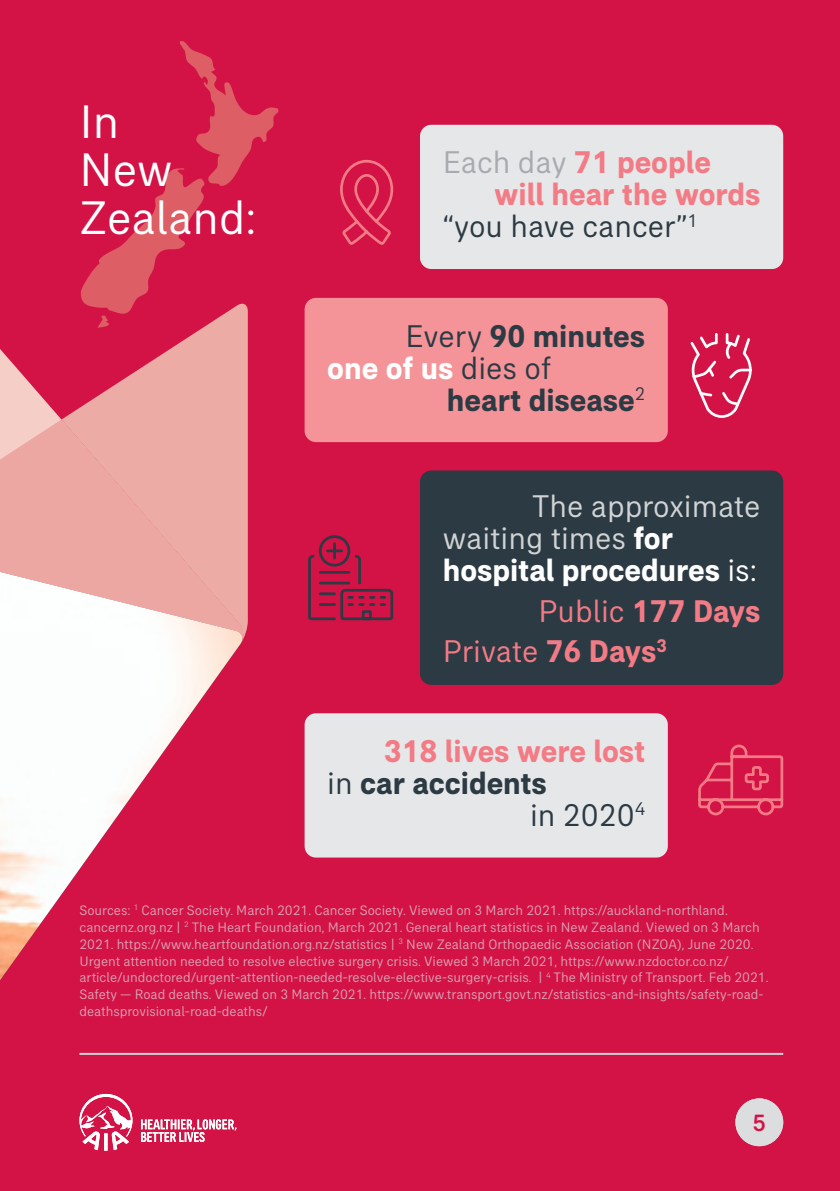
<style>
.page{position:relative;width:840px;height:1191px;background:#fff}
.page>*{position:absolute;margin:0;border:0;box-sizing:border-box;transform-origin:0 0}
.H2_0{font:48px/48px "AIA Everest";color:#fff}
.Infographic1{font:700 32px/32px "AIA Everest";color:#fff}
.Infographic1-2{font:700 32px "AIA Everest";color:#f37b85}
.Infographic1-3{font:700 32px "AIA Everest";color:#2c3a44}
.Infographic1-4{font:32px "AIA Everest";color:#2c3a44}
.Infographic1-5{font:32px "AIA Everest";color:#d1d3d4}
.Infographic3{font:32px "AIA Everest";color:#f37b85}
.Infographic3-2{font:700 32px "AIA Everest";color:#f37b85}
.t1{font:500 24px "AIA Everest";color:#d31245}
.P8_-_Disclaimer_Aste{font:14px/16.8px "AIA Everest";color:#daa0b3}
.s1{font-weight:400;color:#a9aab0}
.s2{font-weight:400}
.s3{font-weight:400;color:#2c3a44}
.s4{font-weight:400;color:#d1d3d4}
.s5{font-weight:700}
</style>
<div class="page">
<div style="left:0;top:0;width:839px;height:1191px;background:#d31245"></div>
<svg style="left:92px;top:41px;width:187px;height:230px"></svg>
<svg style="left:698px;top:744px;width:86px;height:72px"></svg>
<div style="left:304px;top:713px;width:363px;height:144px;background:#e6e7e8;border-radius:11px"></div>
<svg style="left:690px;top:333px;width:62px;height:85px"></svg>
<div style="left:304px;top:298px;width:363px;height:144px;background:#f59498;border-radius:11px"></div>
<svg style="left:340px;top:159px;width:54px;height:86px"></svg>
<div style="left:420px;top:125px;width:362px;height:144px;background:#e6e7e8;border-radius:11px"></div>
<div style="left:420px;top:470px;width:362px;height:215px;background:#2c3a44;border-radius:11px"></div>
<svg style="left:308px;top:535px;width:86px;height:86px"></svg>
<hr style="left:79px;top:1052px;width:703px;height:2px;background:#d1d3d4">
<img style="left:0;top:643px;width:241px;height:337px">
<svg style="left:0;top:271px;width:244px;height:148px"></svg>
<svg style="left:61px;top:304px;width:187px;height:340px;fill:#edaba6"></svg>
<svg style="left:0;top:419px;width:244px;height:224px;background:#efb8b4"></svg>
<div style="left:735px;top:1098px;width:47px;height:48px;background:#dcddde;border-radius:50%"></div>
<svg style="left:79px;top:1094px;width:157px;height:56px"></svg>
<p class="H2_0" style="left:79px;top:97px;width:178px">In<br>New<br>Zealand:</p>
<p class="Infographic1-2" style="left:442px;top:144px;width:269px"><span class="s1">Each day</span> 71 people</p>
<p class="Infographic1-2" style="left:494px;top:176px;width:268px">will hear the words</p>
<p class="Infographic1-4" style="left:442px;top:208px;width:256px">“you have cancer”<sup>1</sup></p>
<p class="Infographic1-3" style="left:405px;top:317px;width:241px"><span class="s2">Every</span> 90 minutes</p>
<p class="Infographic1" style="left:327px;top:351px;width:225px">one of us <span class="s3">dies of</span></p>
<p class="Infographic1-3" style="left:446px;top:381px;width:199px">heart disease<sup>2</sup></p>
<p class="Infographic1-5" style="left:532px;top:488px;width:230px">The approximate</p>
<p class="Infographic1" style="left:442px;top:522px;width:316px"><span class="s4">waiting times</span> for hospital procedures <span class="s2">is:</span></p>
<p class="Infographic3-2" style="left:538px;top:592px;width:223px"><span class="s2">Public</span> 177 Days</p>
<p class="Infographic3" style="left:442px;top:633px;width:225px">Private <span class="s5">76 Days</span><sup>3</sup></p>
<p class="Infographic1-2" style="left:383px;top:732px;width:263px">318 lives were lost</p>
<p class="Infographic1-3" style="left:327px;top:764px;width:221px"><span class="s2">in</span> car accidents</p>
<p class="Infographic1-4" style="left:529px;top:797px;width:116px">in 2020<sup>4</sup></p>
<p class="P8_-_Disclaimer_Aste" style="left:79px;top:901px;width:690px">Sources: <sup>1</sup> Cancer Society. March 2021. Cancer Society. Viewed on 3 March 2021. https://auckland-northland. cancernz.org.nz | <sup>2</sup> The Heart Foundation, March 2021. General heart statistics in New Zealand. Viewed on 3 March 2021. https://www.heartfoundation.org.nz/statistics | <sup>3</sup> New Zealand Orthopaedic Association (NZOA), June 2020.<br>Urgent attention needed to resolve elective surgery crisis. Viewed 3 March 2021, https://www.nzdoctor.co.nz/ article/undoctored/urgent-attention-needed-resolve-elective-surgery-crisis. | <sup>4</sup> The Ministry of Transport. Feb 2021.<br>Safety — Road deaths. Viewed on 3 March 2021. https://www.transport.govt.nz/statistics-and-insights/safety-road&shy;deathsprovisional-road-deaths/</p>
<p class="t1" style="left:752px;top:1108px;width:15px">5</p>
</div>
